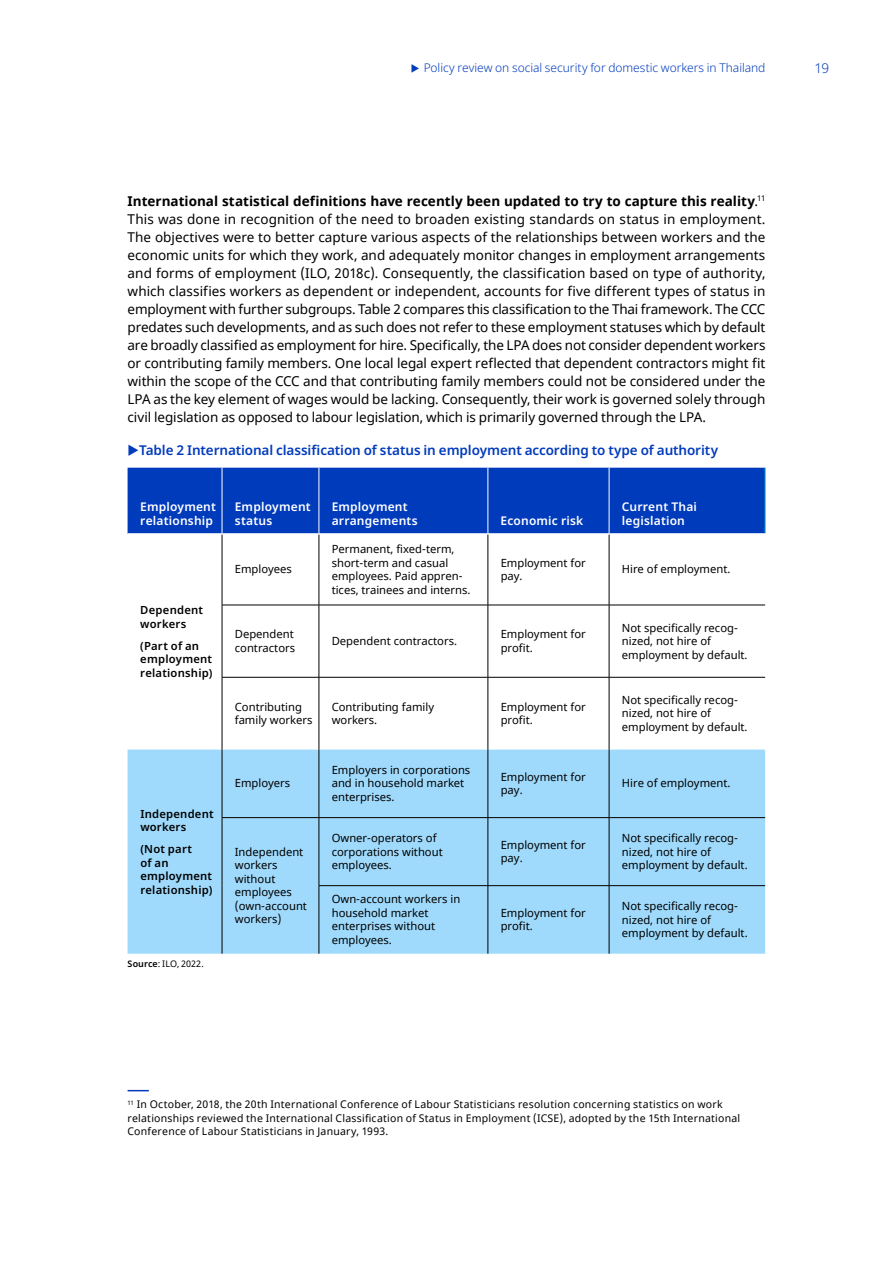
<style>
.page{position:relative;width:893px;height:1263px;background:#fff}
.page>*{position:absolute;margin:0;border:0;box-sizing:border-box;transform-origin:0 0}
.t1{font:13.5px/18px "Noto Sans";letter-spacing:-.01em;color:#000;text-align:justify}
.t2{font:600 13.5px "Noto Sans";letter-spacing:-.01em;color:#003bbc}
.t3{font:300 13.5px "Noto Sans";color:#003bbc}
.t4{font:600 12px/14.4px "Noto Sans";letter-spacing:.015em;color:#fff}
.t5{font:300 12px "Noto Sans";letter-spacing:-.005em;color:#003bbc}
.t6{font:11.25px/13.5px "Noto Sans";color:#000}
.t7{font:600 11.25px/13.5px "Noto Sans";letter-spacing:.02em;color:#000}
.t8{font:10.5px/13.5px "Noto Sans";letter-spacing:.025em;color:#000}
.t9{font:9px "Noto Sans";color:#000}
.s1{font-weight:700}
.s2{font-weight:600}
</style>
<div class="page">
<div style="left:128px;top:468px;width:637px;height:65px;background:#003bbc"></div>
<div style="left:128px;top:749px;width:637px;height:205px;background:#9fdafc"></div>
<hr style="left:222px;top:468px;width:1px;height:65px;background:#fff">
<hr style="left:319px;top:468px;width:1px;height:65px;background:#fff">
<hr style="left:488px;top:468px;width:1px;height:65px;background:#fff">
<hr style="left:609px;top:468px;width:1px;height:65px;background:#fff">
<hr style="left:765px;top:468px;width:1px;height:65px;background:#00cfcf">
<hr style="left:222px;top:535px;width:1px;height:70px;background:#000">
<hr style="left:319px;top:535px;width:1px;height:70px;background:#000">
<hr style="left:488px;top:535px;width:1px;height:70px;background:#000">
<hr style="left:609px;top:535px;width:1px;height:70px;background:#000">
<hr style="left:222px;top:605px;width:97px;height:1px;background:#000">
<hr style="left:222px;top:605px;width:1px;height:72px;background:#000">
<hr style="left:319px;top:605px;width:169px;height:1px;background:#000">
<hr style="left:319px;top:605px;width:1px;height:72px;background:#000">
<hr style="left:488px;top:605px;width:121px;height:1px;background:#000">
<hr style="left:488px;top:605px;width:1px;height:72px;background:#000">
<hr style="left:609px;top:605px;width:156px;height:1px;background:#000">
<hr style="left:609px;top:605px;width:1px;height:72px;background:#000">
<hr style="left:222px;top:677px;width:97px;height:1px;background:#000">
<hr style="left:222px;top:677px;width:1px;height:72px;background:#000">
<hr style="left:319px;top:677px;width:169px;height:1px;background:#000">
<hr style="left:319px;top:677px;width:1px;height:72px;background:#000">
<hr style="left:488px;top:677px;width:121px;height:1px;background:#000">
<hr style="left:488px;top:677px;width:1px;height:72px;background:#000">
<hr style="left:609px;top:677px;width:156px;height:1px;background:#000">
<hr style="left:609px;top:677px;width:1px;height:72px;background:#000">
<hr style="left:222px;top:749px;width:1px;height:68px;background:#000">
<hr style="left:319px;top:749px;width:1px;height:68px;background:#000">
<hr style="left:488px;top:749px;width:1px;height:68px;background:#000">
<hr style="left:609px;top:749px;width:1px;height:68px;background:#000">
<hr style="left:222px;top:817px;width:97px;height:1px;background:#000">
<hr style="left:222px;top:818px;width:1px;height:68px;background:#000">
<hr style="left:319px;top:817px;width:169px;height:1px;background:#000">
<hr style="left:319px;top:818px;width:1px;height:67px;background:#000">
<hr style="left:488px;top:817px;width:121px;height:1px;background:#000">
<hr style="left:488px;top:818px;width:1px;height:67px;background:#000">
<hr style="left:609px;top:817px;width:156px;height:1px;background:#000">
<hr style="left:609px;top:818px;width:1px;height:67px;background:#000">
<hr style="left:222px;top:886px;width:1px;height:68px;background:#000">
<hr style="left:319px;top:885px;width:169px;height:1px;background:#000">
<hr style="left:319px;top:886px;width:1px;height:68px;background:#000">
<hr style="left:488px;top:885px;width:121px;height:1px;background:#000">
<hr style="left:488px;top:886px;width:1px;height:68px;background:#000">
<hr style="left:609px;top:885px;width:156px;height:1px;background:#000">
<hr style="left:609px;top:886px;width:1px;height:68px;background:#000">
<svg style="left:128px;top:1090px;width:21px;height:1px"></svg>
<p class="t5" style="left:424px;top:60px;width:343px">Policy review on social security for domestic workers in Thailand</p>
<p class="t3" style="left:814px;top:59px;width:16px">19</p>
<p class="t1" style="left:128px;top:192px;width:639px"><span class="s1">International statistical definitions have recently been updated to try to capture this reality</span>.<sup>11<br></sup>This was done in recognition of the need to broaden existing standards on status in employment.<br>The objectives were to better capture various aspects of the relationships between workers and the economic units for which they work, and adequately monitor changes in employment arrangements and forms of employment (ILO, 2018c). Consequently, the classification based on type of authority, which classifies workers as dependent or independent, accounts for five different types of status in employment with further subgroups. Table 2 compares this classification to the Thai framework. The CCC predates such developments, and as such does not refer to these employment statuses which by default are broadly classified as employment for hire. Specifically, the LPA does not consider dependent workers or contributing family members. One local legal expert reflected that dependent contractors might fit within the scope of the CCC and that contributing family members could not be considered under the LPA as the key element of wages would be lacking. Consequently, their work is governed solely through civil legislation as opposed to labour legislation, which is primarily governed through the LPA.</p>
<p class="t2" style="left:139px;top:441px;width:580px">Table 2 International classification of status in employment according to type of authority</p>
<p class="t4" style="left:140px;top:500px;width:77px">Employment relationship</p>
<p class="t4" style="left:235px;top:500px;width:78px">Employment status</p>
<p class="t4" style="left:332px;top:500px;width:88px">Employment arrangements</p>
<p class="t6" style="left:235px;top:563px;width:59px">Employees</p>
<p class="t6" style="left:332px;top:543px;width:140px">Permanent, fixed-term, short-term and casual employees. Paid appren&shy;tices, trainees and interns.</p>
<p class="t4" style="left:501px;top:514px;width:84px">Economic risk</p>
<p class="t4" style="left:622px;top:500px;width:77px">Current Thai legislation</p>
<p class="t6" style="left:501px;top:556px;width:87px">Employment for pay.</p>
<p class="t6" style="left:622px;top:563px;width:110px">Hire of employment.</p>
<p class="t7" style="left:140px;top:604px;width:64px">Dependent workers</p>
<p class="t7" style="left:140px;top:639px;width:73px">(Part of an employment relationship)</p>
<p class="t7" style="left:140px;top:807px;width:75px">Independent workers</p>
<p class="t7" style="left:140px;top:842px;width:73px">(Not part<br>of an employment relationship)</p>
<p class="t9" style="left:128px;top:957px;width:78px"><span class="s2">Source</span>: ILO, 2022.</p>
<p class="t6" style="left:235px;top:628px;width:62px">Dependent contractors</p>
<p class="t6" style="left:332px;top:635px;width:127px">Dependent contractors.</p>
<p class="t6" style="left:501px;top:628px;width:87px">Employment for profit.</p>
<p class="t6" style="left:622px;top:621px;width:127px">Not specifically recog&shy;nized, not hire of employment by default.</p>
<p class="t6" style="left:235px;top:700px;width:79px">Contributing family workers</p>
<p class="t6" style="left:332px;top:700px;width:104px">Contributing family workers.</p>
<p class="t6" style="left:501px;top:700px;width:87px">Employment for profit.</p>
<p class="t6" style="left:622px;top:693px;width:127px">Not specifically recog&shy;nized, not hire of employment by default.</p>
<p class="t6" style="left:235px;top:777px;width:57px">Employers</p>
<p class="t6" style="left:235px;top:845px;width:74px">Independent workers without employees (own-account workers)</p>
<p class="t6" style="left:332px;top:763px;width:140px">Employers in corporations and in household market enterprises.</p>
<p class="t6" style="left:501px;top:770px;width:87px">Employment for pay.</p>
<p class="t6" style="left:622px;top:777px;width:110px">Hire of employment.</p>
<p class="t6" style="left:332px;top:831px;width:113px">Owner-operators of corporations without employees.</p>
<p class="t6" style="left:501px;top:838px;width:87px">Employment for pay.</p>
<p class="t6" style="left:622px;top:831px;width:127px">Not specifically recog&shy;nized, not hire of employment by default.</p>
<p class="t6" style="left:332px;top:893px;width:130px">Own-account workers in household market enterprises without employees.</p>
<p class="t6" style="left:501px;top:906px;width:87px">Employment for profit.</p>
<p class="t6" style="left:622px;top:900px;width:127px">Not specifically recog&shy;nized, not hire of employment by default.</p>
<p class="t8" style="left:128px;top:1098px;width:614px"><sup>11</sup> In October, 2018, the 20th International Conference of Labour Statisticians resolution concerning statistics on work relationships reviewed the International Classification of Status in Employment (ICSE), adopted by the 15th International<br>Conference of Labour Statisticians in January, 1993.</p>
</div>
